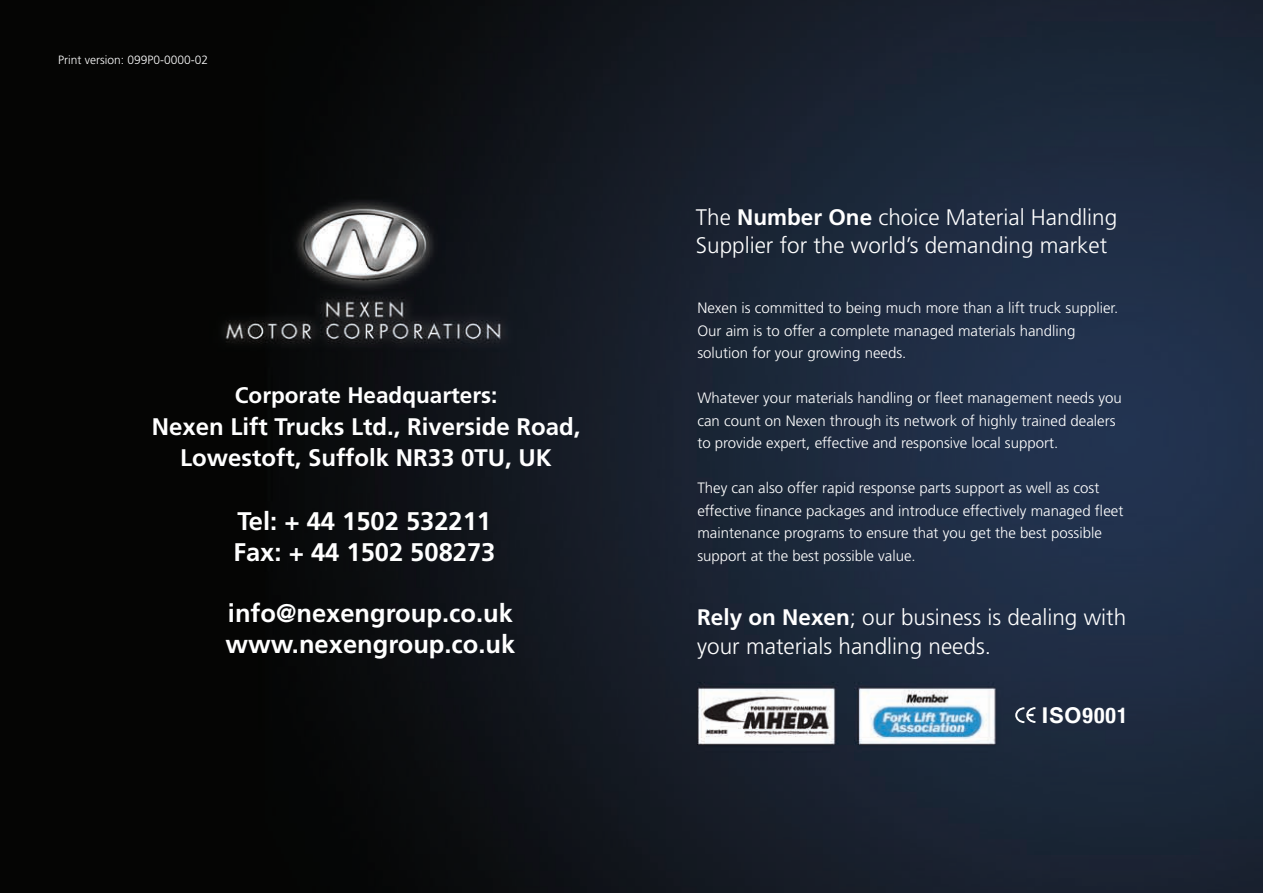
<style>
.page{position:relative;width:1263px;height:893px;background:#fff}
.page>*{position:absolute;margin:0;border:0;box-sizing:border-box;transform-origin:0 0}
.t1{font:700 25.5px/31.5px "Frutiger";color:#fff}
.t2{font:700 24px/31.5px "Frutiger";color:#fff;text-align:center}
.t3{font:300 22.5px/28.5px "Frutiger";color:#fff}
.t4{font:700 22.5px "Frutiger";color:#fff}
.t5{font:700 condensed 21.75px "Helvetica Neue";color:#fff}
.t6{font:300 15px/22.5px "Frutiger";color:#fff}
.t7{font:300 12px "Frutiger";color:#fff}
.s1{font-weight:700}
.s2{font-stretch:normal}
</style>
<div class="page">
<img style="left:0;top:0;width:1263px;height:893px">
<svg style="left:1014px;top:706px;width:23px;height:18px"></svg>
<p class="t7" style="left:58px;top:53px;width:152px">Print version: 099P0-0000-02</p>
<h3 class="t4" style="left:235px;top:382px;width:264px">Corporate Headquarters:</h3>
<h2 class="t2" style="left:152px;top:411px;width:430px">Nexen Lift Trucks Ltd., Riverside Road,<br>Lowestoft, Suffolk NR33 0TU, UK</h2>
<h1 class="t1" style="left:233px;top:505px;width:263px">Tel: + 44 1502 532211<br>Fax: + 44 1502 508273</h1>
<h1 class="t1" style="left:225px;top:597px;width:292px">info@nexengroup.co.uk www.nexengroup.co.uk</h1>
<h3 class="t3" style="left:696px;top:203px;width:423px">The <span class="s1">Number One</span> choice Material Handling<br>Supplier for the world’s demanding market</h3>
<p class="t6" style="left:697px;top:297px;width:422px">Nexen is committed to being much more than a lift truck supplier.<br>Our aim is to offer a complete managed materials handling solution for your growing needs.</p>
<p class="t6" style="left:697px;top:387px;width:426px">Whatever your materials handling or fleet management needs you can count on Nexen through its network of highly trained dealers to provide expert, effective and responsive local support.</p>
<p class="t6" style="left:697px;top:477px;width:427px">They can also offer rapid response parts support as well as cost effective finance packages and introduce effectively managed fleet maintenance programs to ensure that you get the best possible support at the best possible value.</p>
<h3 class="t3" style="left:697px;top:603px;width:430px"><span class="s1">Rely on Nexen</span>; our business is dealing with your materials handling needs.</h3>
<h3 class="t5" style="left:1042px;top:702px;width:87px"><span class="s2">ISO</span>9001</h3>
</div>
